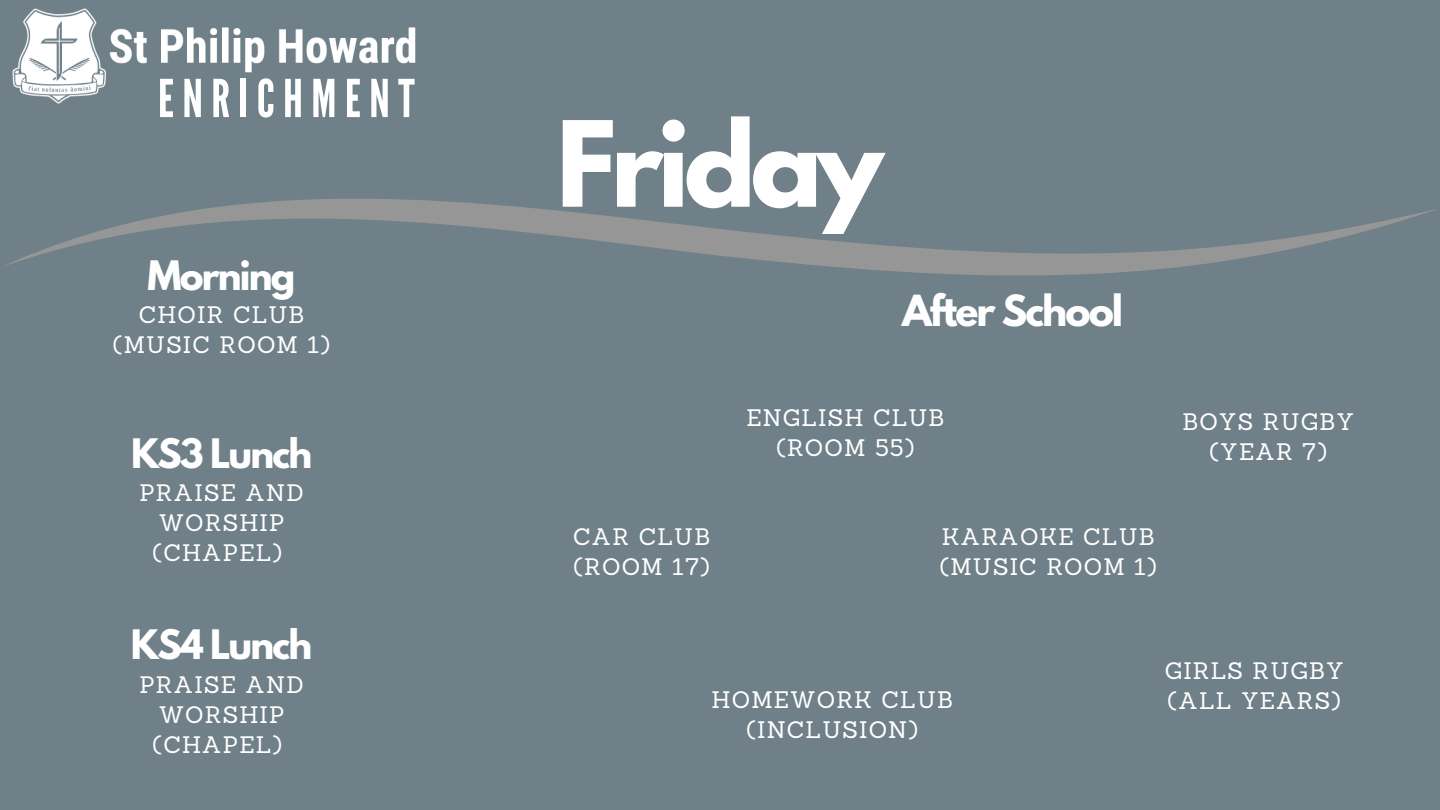
<style>
.page{position:relative;width:1440px;height:810px;background:#6f8089}
.page>*{position:absolute;margin:0;border:0;box-sizing:border-box;transform-origin:0 0}
.t1{font:700 105px "League Spartan";letter-spacing:-.05em;color:#fff}
.t2{font:52.1px "League Gothic";letter-spacing:.16em;color:#fff}
.t3{font:700 38px "League Spartan";letter-spacing:-.05em;color:#fff}
.t4{font:700 36px "League Spartan";letter-spacing:-.05em;color:#fff}
.t5{font:23.2px/30px "Sanchez";letter-spacing:.05em;color:#fff;text-align:center}
</style>
<div class="page">
<img style="left:12px;top:8px;width:404px;height:96px">
<div style="left:271px;top:69px;width:171px;height:119px;background:#6f8089"></div>
<svg style="left:3px;top:198px;width:1434px;height:78px"></svg>
<p class="t2" style="left:158px;top:68px;width:258px">ENRICHMENT</p>
<p class="t4" style="left:148px;top:257px;width:150px">Morning</p>
<p class="t5" style="left:139px;top:300px;width:167px">CHOIR CLUB</p>
<p class="t5" style="left:113px;top:330px;width:219px">(MUSIC ROOM 1)</p>
<p class="t4" style="left:131px;top:436px;width:183px">KS3 Lunch</p>
<p class="t5" style="left:140px;top:478px;width:166px">PRAISE AND<br>WORSHIP</p>
<p class="t5" style="left:153px;top:538px;width:131px">(CHAPEL)</p>
<p class="t4" style="left:131px;top:627px;width:183px">KS4 Lunch</p>
<p class="t5" style="left:140px;top:669px;width:166px">PRAISE AND<br>WORSHIP</p>
<p class="t5" style="left:153px;top:729px;width:131px">(CHAPEL)</p>
<p class="t1" style="left:556px;top:112px;width:329px">Friday</p>
<p class="t3" style="left:902px;top:292px;width:223px">After School</p>
<p class="t5" style="left:573px;top:521px;width:138px">CAR CLUB</p>
<p class="t5" style="left:574px;top:551px;width:138px">(ROOM 17)</p>
<p class="t5" style="left:746px;top:403px;width:200px">ENGLISH CLUB</p>
<p class="t5" style="left:776px;top:433px;width:140px">(ROOM 55)</p>
<p class="t5" style="left:942px;top:521px;width:214px">KARAOKE CLUB</p>
<p class="t5" style="left:940px;top:551px;width:219px">(MUSIC ROOM 1)</p>
<p class="t5" style="left:1182px;top:407px;width:173px">BOYS RUGBY</p>
<p class="t5" style="left:1209px;top:437px;width:119px">(YEAR 7)</p>
<p class="t5" style="left:712px;top:684px;width:243px">HOMEWORK CLUB</p>
<p class="t5" style="left:746px;top:714px;width:173px">(INCLUSION)</p>
<p class="t5" style="left:1165px;top:655px;width:180px">GIRLS RUGBY</p>
<p class="t5" style="left:1168px;top:685px;width:175px">(ALL YEARS)</p>
</div>
